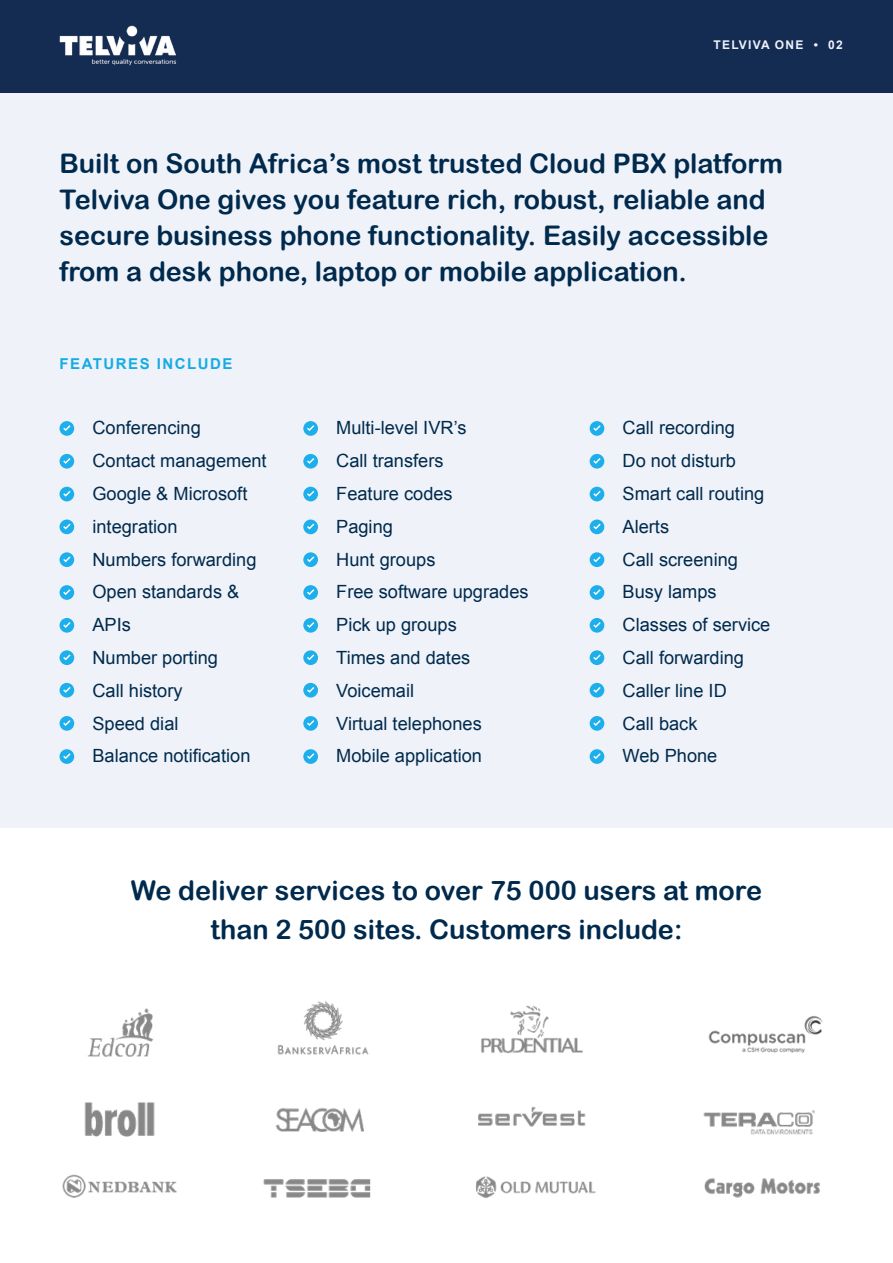
<style>
.page{position:relative;width:893px;height:1263px;background:#fff}
.page>*{position:absolute;margin:0;border:0;box-sizing:border-box;transform-origin:0 0}
.t1{font:27px/36px "Arial Rounded MT Bold";color:#002a4d;text-align:center}
.t2{font:18.15px/32.8px "Arial";color:#002a4d}
.t3{font:700 15px "Arial";letter-spacing:.1em;color:#16ace3}
.t4{font:700 12px "Arial";letter-spacing:.1em;color:#edf2fa}
</style>
<div class="page">
<div style="left:0;top:0;width:893px;height:94px;background:#142b52"></div>
<img style="left:59px;top:25px;width:118px;height:41px">
<img style="left:87px;top:1008px;width:66px;height:49px">
<img style="left:277px;top:1001px;width:92px;height:54px">
<img style="left:481px;top:1005px;width:102px;height:49px">
<img style="left:708px;top:1016px;width:115px;height:37px">
<img style="left:704px;top:1178px;width:116px;height:20px">
<img style="left:62px;top:1174px;width:115px;height:24px">
<img style="left:84px;top:1102px;width:71px;height:35px">
<img style="left:275px;top:1107px;width:89px;height:25px">
<img style="left:478px;top:1106px;width:108px;height:21px">
<img style="left:703px;top:1110px;width:112px;height:25px">
<img style="left:476px;top:1176px;width:120px;height:23px">
<img style="left:263px;top:1179px;width:108px;height:19px">
<div style="left:0;top:94px;width:893px;height:734px;background:#eff2f8"></div>
<div style="left:303px;top:683px;width:15px;height:14px;background:#1daeec;border-radius:50%"></div>
<svg style="left:305px;top:685px;width:10px;height:8px"></svg>
<svg style="left:303px;top:716px;width:15px;height:15px"></svg>
<svg style="left:305px;top:718px;width:11px;height:9px"></svg>
<svg style="left:303px;top:650px;width:15px;height:15px"></svg>
<svg style="left:305px;top:653px;width:11px;height:8px"></svg>
<svg style="left:303px;top:618px;width:15px;height:15px"></svg>
<svg style="left:305px;top:620px;width:11px;height:9px"></svg>
<svg style="left:303px;top:585px;width:15px;height:15px"></svg>
<svg style="left:305px;top:588px;width:11px;height:8px"></svg>
<svg style="left:303px;top:552px;width:15px;height:15px"></svg>
<svg style="left:305px;top:555px;width:11px;height:8px"></svg>
<svg style="left:303px;top:519px;width:15px;height:15px"></svg>
<svg style="left:305px;top:522px;width:11px;height:8px"></svg>
<div style="left:303px;top:487px;width:15px;height:14px;background:#1daeec;border-radius:50%"></div>
<svg style="left:305px;top:489px;width:10px;height:8px"></svg>
<svg style="left:303px;top:454px;width:15px;height:15px"></svg>
<svg style="left:305px;top:456px;width:11px;height:9px"></svg>
<svg style="left:303px;top:421px;width:15px;height:15px"></svg>
<svg style="left:305px;top:424px;width:11px;height:8px"></svg>
<svg style="left:303px;top:749px;width:15px;height:15px"></svg>
<svg style="left:305px;top:752px;width:11px;height:8px"></svg>
<div style="left:590px;top:650px;width:14px;height:15px;background:#1daeec;border-radius:50%"></div>
<svg style="left:593px;top:654px;width:8px;height:7px"></svg>
<div style="left:590px;top:618px;width:14px;height:15px;background:#1daeec;border-radius:50%"></div>
<svg style="left:593px;top:622px;width:8px;height:6px"></svg>
<div style="left:590px;top:585px;width:14px;height:15px;background:#1daeec;border-radius:50%"></div>
<svg style="left:593px;top:589px;width:8px;height:6px"></svg>
<div style="left:590px;top:552px;width:14px;height:15px;background:#1daeec;border-radius:50%"></div>
<svg style="left:593px;top:556px;width:8px;height:7px"></svg>
<div style="left:590px;top:519px;width:14px;height:15px;background:#1daeec;border-radius:50%"></div>
<svg style="left:593px;top:523px;width:8px;height:7px"></svg>
<div style="left:590px;top:487px;width:14px;height:14px;background:#1daeec;border-radius:50%"></div>
<svg style="left:593px;top:491px;width:8px;height:6px"></svg>
<div style="left:590px;top:454px;width:14px;height:15px;background:#1daeec;border-radius:50%"></div>
<svg style="left:593px;top:458px;width:8px;height:6px"></svg>
<div style="left:590px;top:421px;width:14px;height:15px;background:#1daeec;border-radius:50%"></div>
<svg style="left:593px;top:425px;width:8px;height:6px"></svg>
<div style="left:590px;top:683px;width:14px;height:14px;background:#1daeec;border-radius:50%"></div>
<svg style="left:593px;top:687px;width:8px;height:6px"></svg>
<div style="left:590px;top:716px;width:14px;height:15px;background:#1daeec;border-radius:50%"></div>
<svg style="left:593px;top:720px;width:8px;height:6px"></svg>
<div style="left:590px;top:749px;width:14px;height:15px;background:#1daeec;border-radius:50%"></div>
<svg style="left:593px;top:753px;width:8px;height:6px"></svg>
<div style="left:60px;top:683px;width:14px;height:14px;background:#1daeec;border-radius:50%"></div>
<svg style="left:63px;top:687px;width:8px;height:6px"></svg>
<div style="left:60px;top:749px;width:14px;height:15px;background:#1daeec;border-radius:50%"></div>
<svg style="left:63px;top:753px;width:8px;height:6px"></svg>
<div style="left:60px;top:716px;width:14px;height:15px;background:#1daeec;border-radius:50%"></div>
<svg style="left:63px;top:720px;width:8px;height:6px"></svg>
<div style="left:60px;top:650px;width:14px;height:15px;background:#1daeec;border-radius:50%"></div>
<svg style="left:63px;top:654px;width:8px;height:7px"></svg>
<div style="left:60px;top:618px;width:14px;height:15px;background:#1daeec;border-radius:50%"></div>
<svg style="left:63px;top:622px;width:8px;height:6px"></svg>
<div style="left:60px;top:585px;width:14px;height:15px;background:#1daeec;border-radius:50%"></div>
<svg style="left:63px;top:589px;width:8px;height:6px"></svg>
<div style="left:60px;top:552px;width:14px;height:15px;background:#1daeec;border-radius:50%"></div>
<svg style="left:63px;top:556px;width:8px;height:7px"></svg>
<div style="left:60px;top:519px;width:14px;height:15px;background:#1daeec;border-radius:50%"></div>
<svg style="left:63px;top:523px;width:8px;height:7px"></svg>
<div style="left:60px;top:487px;width:14px;height:14px;background:#1daeec;border-radius:50%"></div>
<svg style="left:63px;top:491px;width:8px;height:6px"></svg>
<div style="left:60px;top:454px;width:14px;height:15px;background:#1daeec;border-radius:50%"></div>
<svg style="left:63px;top:458px;width:8px;height:6px"></svg>
<div style="left:60px;top:421px;width:14px;height:15px;background:#1daeec;border-radius:50%"></div>
<svg style="left:63px;top:425px;width:8px;height:6px"></svg>
<p class="t4" style="left:714px;top:37px;width:131px">TELVIVA ONE • 02</p>
<h1 class="t1" style="left:60px;top:145px;width:725px;text-align:left">Built on South Africa’s most trusted Cloud PBX platform Telviva One gives you feature rich, robust, reliable and secure business phone functionality. Easily accessible from a desk phone, laptop or mobile application.</h1>
<p class="t3" style="left:60px;top:354px;width:175px">FEATURES INCLUDE</p>
<p class="t2" style="left:92px;top:412px;width:176px">Conferencing<br>Contact management<br>Google &amp; Microsoft integration<br>Numbers forwarding<br>Open standards &amp;<br>APIs<br>Number porting<br>Call history<br>Speed dial<br>Balance notification</p>
<p class="t2" style="left:336px;top:412px;width:194px">Multi-level IVR’s<br>Call transfers<br>Feature codes<br>Paging<br>Hunt groups<br>Free software upgrades<br>Pick up groups<br>Times and dates<br>Voicemail<br>Virtual telephones<br>Mobile application</p>
<p class="t2" style="left:623px;top:412px;width:149px">Call recording<br>Do not disturb<br>Smart call routing<br>Alerts<br>Call screening<br>Busy lamps<br>Classes of service<br>Call forwarding<br>Caller line ID<br>Call back<br>Web Phone</p>
<h1 class="t1" style="left:131px;top:871px;width:633px;line-height:39px">We deliver services to over 75 000 users at more than 2 500 sites. Customers include:</h1>
</div>
